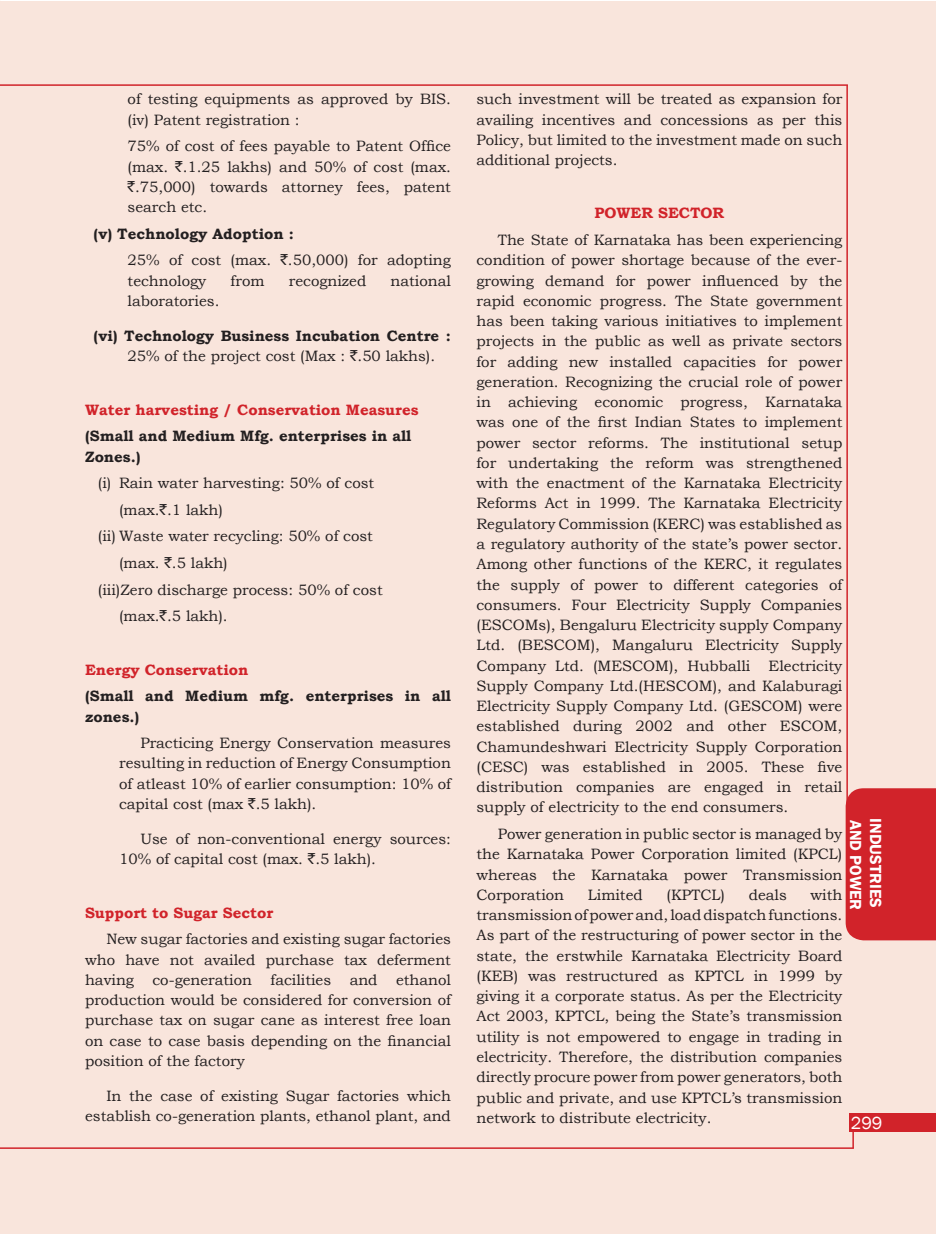
<style>
.page{position:relative;width:936px;height:1234px;background:#fff}
.page>*{position:absolute;margin:0;border:0;box-sizing:border-box;transform-origin:0 0}
.t1{font:18px "Franklin Gothic";color:#fff}
.t2{font:600 16.5px/20.2px "Franklin Gothic";color:#fff}
.t3{font:15px/20.2px "Bookman Old Style";color:#231f20;text-align:justify}
.t4{font:700 15px/20.2px "Bookman Old Style";color:#231f20}
.t5{font:700 15px/26.7px "Bookman Old Style";color:#d1232a}
.s1{font-family:"Rupee Foradian"}
.s2{font-weight:700}
.s3{font-weight:400}
.s4{font-family:"Rupee Foradian";font-weight:400}
.s5{color:#231f20}
.s6{color:#d1232a}
.s7{font-weight:700;color:#d1232a}
</style>
<div class="page">
<div style="left:0;top:1px;width:935px;height:1231px;background:#f9e5dc"></div>
<hr style="left:0;top:84px;width:847px;height:2px;background:#d1232a">
<hr style="left:0;top:1147px;width:853px;height:1px;background:#d1232a">
<svg style="left:852px;top:1131px;width:1px;height:16px"></svg>
<div style="left:849px;top:1112px;width:86px;height:19px;background:#d1232a"></div>
<hr style="left:846px;top:85px;width:1px;height:722px;background:#d1232a">
<div style="left:845px;top:788px;width:90px;height:152px;background:#d1232a"></div>
<p class="t3" style="left:128px;top:89px;width:325px">of testing equipments as approved by BIS. (iv) Patent registration :</p>
<p class="t3" style="left:128px;top:136px;width:325px">75% of cost of fees payable to Patent Office (max. <span class="s1">`</span>.1.25 lakhs) and 50% of cost (max. <span class="s1">`</span>.75,000) towards attorney fees, patent search etc.</p>
<p class="t3" style="left:128px;top:220px;width:325px;line-height:26.7px;text-indent:-34px"><span class="s2">(v) Technology Adoption :<br></span>25% of cost (max. <span class="s1">`</span>.50,000) for adopting</p>
<p class="t3" style="left:128px;top:270px;width:80px">technology</p>
<p class="t3" style="left:230px;top:270px;width:35px">from</p>
<p class="t3" style="left:289px;top:270px;width:79px">recognized</p>
<p class="t3" style="left:390px;top:270px;width:62px">national</p>
<p class="t3" style="left:128px;top:290px;width:93px">laboratories.</p>
<p class="t4" style="left:128px;top:325px;width:325px;text-indent:-34px">(vi) Technology Business Incubation Centre :<br><span class="s3">25% of the project cost (Max :</span> <span class="s4">`</span><span class="s3">.50 lakhs).</span></p>
<p class="t5" style="left:85px;top:396px;width:335px">Water harvesting / Conservation Measures <span class="s5">(Small and Medium Mfg. enterprises in all</span></p>
<p class="t4" style="left:85px;top:446px;width:57px">Zones.)</p>
<p class="t3" style="left:98px;top:473px;width:278px">(i) Rain water harvesting: 50% of cost</p>
<p class="t3" style="left:119px;top:499px;width:105px">(max.<span class="s1">`</span>.1 lakh)</p>
<p class="t3" style="left:98px;top:526px;width:277px">(ii) Waste water recycling: 50% of cost</p>
<p class="t3" style="left:119px;top:552px;width:110px">(max. <span class="s1">`</span>.5 lakh)</p>
<p class="t3" style="left:98px;top:579px;width:286px">(iii)Zero discharge process: 50% of cost</p>
<p class="t3" style="left:119px;top:606px;width:110px">(max.<span class="s1">`</span>.5 lakh).</p>
<p class="t4" style="left:85px;top:656px;width:367px;line-height:26.7px"><span class="s6">Energy Conservation<br></span>(Small and Medium mfg. enterprises in all</p>
<p class="t4" style="left:85px;top:706px;width:56px">zones.)</p>
<p class="t3" style="left:119px;top:732px;width:333px;text-indent:21px">Practicing Energy Conservation measures resulting in reduction of Energy Consumption of atleast 10% of earlier consumption: 10% of capital cost (max <span class="s1">`</span>.5 lakh).</p>
<p class="t3" style="left:119px;top:828px;width:333px;text-indent:21px">Use of non-conventional energy sources:<br>10% of capital cost (max. <span class="s1">`</span>.5 lakh).</p>
<p class="t3" style="left:106px;top:899px;width:346px;line-height:26.7px;text-indent:-21px"><span class="s7">Support to Sugar Sector<br></span>New sugar factories and existing sugar factories</p>
<p class="t3" style="left:85px;top:949px;width:367px">who have not availed purchase tax deferment having co-generation facilities and ethanol production would be considered for conversion of purchase tax on sugar cane as interest free loan on case to case basis depending on the financial position of the factory</p>
<p class="t3" style="left:85px;top:1085px;width:367px;text-align:right">In the case of existing Sugar factories which establish co-generation plants, ethanol plant, and</p>
<p class="t3" style="left:476px;top:89px;width:367px">such investment will be treated as expansion for availing incentives and concessions as per this Policy, but limited to the investment made on such additional projects.</p>
<p class="t3" style="left:497px;top:200px;width:346px;line-height:26.7px;text-indent:97px"><span class="s7">POWER SECTOR<br></span>The State of Karnataka has been experiencing</p>
<p class="t3" style="left:476px;top:250px;width:367px">condition of power shortage because of the ever&shy;growing demand for power influenced by the rapid economic progress. The State government has been taking various initiatives to implement projects in the public as well as private sectors for adding new installed capacities for power generation. Recognizing the crucial role of power in achieving economic progress, Karnataka was one of the first Indian States to implement power sector reforms. The institutional setup for undertaking the reform was strengthened with the enactment of the Karnataka Electricity Reforms Act in 1999. The Karnataka Electricity Regulatory Commission (KERC) was established as a regulatory authority of the state’s power sector.<br>Among other functions of the KERC, it regulates the supply of power to different categories of consumers. Four Electricity Supply Companies (ESCOMs), Bengaluru Electricity supply Company Ltd. (BESCOM), Mangaluru Electricity Supply Company Ltd. (MESCOM), Hubballi Electricity Supply Company Ltd.(HESCOM), and Kalaburagi Electricity Supply Company Ltd. (GESCOM) were established during 2002 and other ESCOM, Chamundeshwari Electricity Supply Corporation (CESC) was established in 2005. These five distribution companies are engaged in retail supply of electricity to the end consumers.</p>
<p class="t3" style="left:476px;top:823px;width:367px;text-indent:21px">Power generation in public sector is managed by the Karnataka Power Corporation limited (KPCL) whereas the Karnataka power Transmission Corporation</p>
<p class="t2" style="left:885px;top:818px;width:93px;rotate:90deg">Industries and power</p>
<p class="t3" style="left:476px;top:884px;width:367px;text-indent:334px">with transmission of power and, load dispatch functions.<br>As part of the restructuring of power sector in the state, the erstwhile Karnataka Electricity Board (KEB) was restructured as KPTCL in 1999 by giving it a corporate status. As per the Electricity Act 2003, KPTCL, being the State’s transmission utility is not empowered to engage in trading in electricity. Therefore, the distribution companies directly procure power from power generators, both public and private, and use KPTCL’s transmission network to distribute electricity.</p>
<p class="t3" style="left:588px;top:884px;width:56px">Limited</p>
<p class="t3" style="left:666px;top:884px;width:60px">(KPTCL)</p>
<p class="t3" style="left:748px;top:884px;width:40px">deals</p>
<p class="t1" style="left:850px;top:1111px;width:33px">299</p>
</div>
